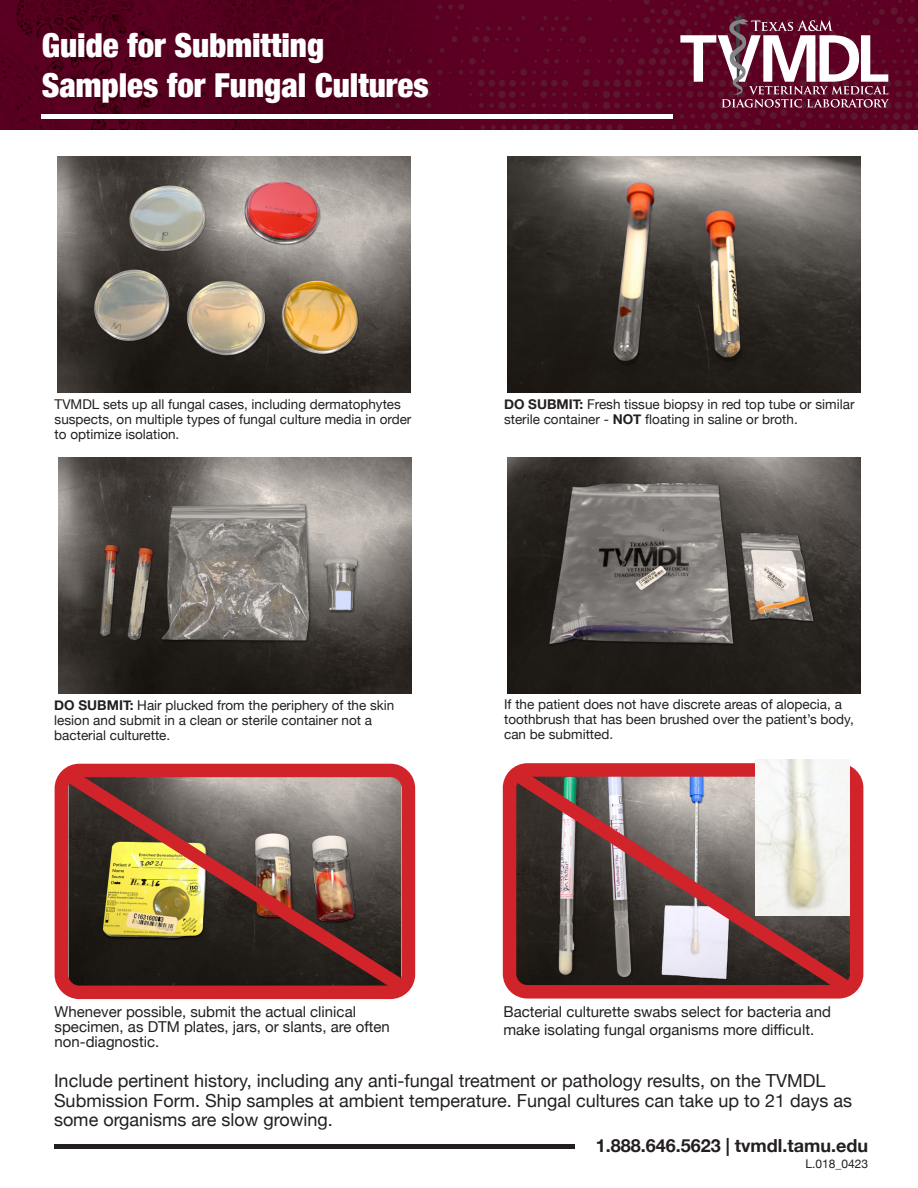
<style>
.page{position:relative;width:918px;height:1188px;background:#fff}
.page>*{position:absolute;margin:0;border:0;box-sizing:border-box;transform-origin:0 0}
.t1{font:900 condensed 33px "Helvetica Neue";color:#fff}
.t2{font:18px/19.5px "Helvetica Neue";color:#231f20}
.t3{font:700 18px "Helvetica Neue";color:#231f20}
.t4{font:15px/15px "Helvetica Neue";color:#231f20}
.t5{font:13.5px/15px "Helvetica Neue";color:#231f20}
.t6{font:12px "Helvetica Neue";color:#231f20}
.s1{font-weight:700}
</style>
<div class="page">
<img style="left:57px;top:157px;width:354px;height:235px">
<img style="left:58px;top:458px;width:353px;height:235px">
<img style="left:507px;top:157px;width:354px;height:235px">
<img style="left:507px;top:458px;width:354px;height:235px">
<svg style="left:54px;top:763px;width:362px;height:237px;background:#815345"></svg>
<svg style="left:502px;top:759px;width:362px;height:240px;background:#997170"></svg>
<img style="left:0;top:0;width:918px;height:130px">
<svg style="left:680px;top:15px;width:209px;height:93px"></svg>
<hr style="left:54px;top:1145px;width:520px;height:4px;background:#231f20">
<div style="left:42px;top:114px;width:631px;height:5px;background:#fff"></div>
<p class="t1" style="left:42px;top:19px;width:284px">Guide for Submitting</p>
<p class="t1" style="left:42px;top:58px;width:389px">Samples for Fungal Cultures</p>
<p class="t5" style="left:55px;top:397px;width:358px">TVMDL sets up all fungal cases, including dermatophytes suspects, on multiple types of fungal culture media in order to optimize isolation.</p>
<p class="t5" style="left:504px;top:397px;width:352px"><span class="s1">DO SUBMIT:</span> Fresh tissue biopsy in red top tube or similar sterile container - <span class="s1">NOT</span> floating in saline or broth.</p>
<p class="t5" style="left:54px;top:698px;width:342px"><span class="s1">DO SUBMIT:</span> Hair plucked from the periphery of the skin lesion and submit in a clean or sterile container not a bacterial culturette.</p>
<p class="t5" style="left:504px;top:698px;width:351px">If the patient does not have discrete areas of alopecia, a toothbrush that has been brushed over the patient’s body, can be submitted.</p>
<p class="t4" style="left:55px;top:1006px;width:337px">Whenever possible, submit the actual clinical specimen, as DTM plates, jars, or slants, are often non-diagnostic.</p>
<p class="t4" style="left:503px;top:1004px;width:329px;line-height:18px">Bacterial culturette swabs select for bacteria and make isolating fungal organisms more difficult.</p>
<p class="t2" style="left:54px;top:1072px;width:800px">Include pertinent history, including any anti-fungal treatment or pathology results, on the TVMDL<br>Submission Form. Ship samples at ambient temperature. Fungal cultures can take up to 21 days as some organisms are slow growing.</p>
<p class="t3" style="left:596px;top:1131px;width:274px">1.888.646.5623 | tvmdl.tamu.edu</p>
<p class="t6" style="left:805px;top:1155px;width:64px">L.018_0423</p>
</div>
